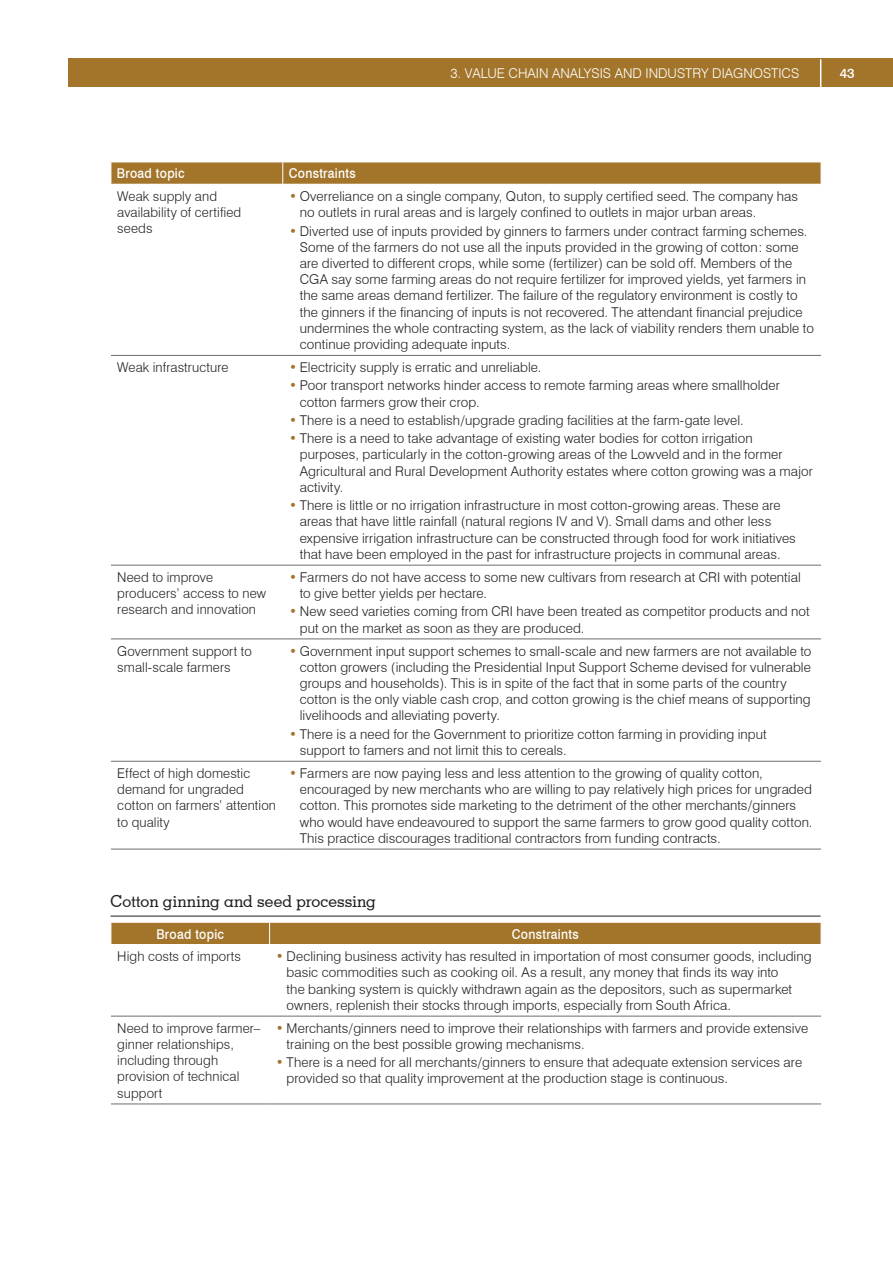
<style>
.page{position:relative;width:893px;height:1263px;background:#fff}
.page>*{position:absolute;margin:0;border:0;box-sizing:border-box;transform-origin:0 0}
.t1{font:500 16.5px "Geometric Slab 703 BT";letter-spacing:.005em;color:#231f20;scale:.96 1}
.t2{font:300 13.5px/16.2px "Swiss 721 BT";letter-spacing:.005em;color:#231f20}
.t3{font:300 13.5px "Swiss 721 BT";color:#fff}
.t4{font:500 13.5px "Swiss 721 BT";letter-spacing:.025em;color:#fff;scale:.9 1}
.t5{font:500 13.5px "Swiss 721 BT";letter-spacing:.025em;color:#fff}
.s1{font-weight:500;color:#a2752b}
</style>
<div class="page">
<div style="left:68px;top:58px;width:825px;height:29px;background:#a2752b"></div>
<svg style="left:820px;top:59px;width:1px;height:28px"></svg>
<hr style="left:111px;top:916px;width:710px;height:1px;background:#231f20">
<svg style="left:111px;top:354px;width:710px;height:495px"></svg>
<hr style="left:111px;top:355px;width:172px;height:1px;background:#6d6e71">
<hr style="left:283px;top:355px;width:538px;height:1px;background:#6d6e71">
<hr style="left:111px;top:565px;width:172px;height:1px;background:#6d6e71">
<hr style="left:283px;top:565px;width:538px;height:1px;background:#6d6e71">
<hr style="left:111px;top:639px;width:172px;height:1px;background:#6d6e71">
<hr style="left:283px;top:639px;width:538px;height:1px;background:#6d6e71">
<hr style="left:111px;top:761px;width:172px;height:1px;background:#6d6e71">
<hr style="left:283px;top:761px;width:538px;height:1px;background:#6d6e71">
<hr style="left:111px;top:849px;width:172px;height:1px;background:#6d6e71">
<hr style="left:283px;top:849px;width:538px;height:1px;background:#6d6e71">
<svg style="left:111px;top:162px;width:710px;height:22px;background:#a57932"></svg>
<svg style="left:111px;top:1015px;width:710px;height:89px"></svg>
<hr style="left:111px;top:1016px;width:159px;height:1px;background:#6d6e71">
<hr style="left:270px;top:1016px;width:551px;height:1px;background:#6d6e71">
<hr style="left:111px;top:1104px;width:159px;height:1px;background:#6d6e71">
<hr style="left:270px;top:1104px;width:551px;height:1px;background:#6d6e71">
<div style="left:111px;top:922px;width:710px;height:22px;background:#a2752b"></div>
<p class="t3" style="left:451px;top:65px;width:350px">3. VALUE CHAIN ANALYSIS AND INDUSTRY DIAGNOSTICS</p>
<p class="t5" style="left:840px;top:65px;width:17px">43</p>
<p class="t4" style="left:117px;top:165px;width:77px">Broad topic</p>
<p class="t4" style="left:289px;top:165px;width:76px">Constraints</p>
<p class="t2" style="left:117px;top:188px;width:125px">Weak supply and availability of certified seeds</p>
<p class="t2" style="left:300px;top:188px;width:500px;text-indent:-11px"><span class="s1">•</span> Overreliance on a single company, Quton, to supply certified seed. The company has no outlets in rural areas and is largely confined to outlets in major urban areas.</p>
<p class="t2" style="left:300px;top:223px;width:516px;text-indent:-11px"><span class="s1">•</span> Diverted use of inputs provided by ginners to farmers under contract farming schemes.<br>Some of the farmers do not use all the inputs provided in the growing of cotton: some are diverted to different crops, while some (fertilizer) can be sold off. Members of the CGA say some farming areas do not require fertilizer for improved yields, yet farmers in the same areas demand fertilizer. The failure of the regulatory environment is costly to the ginners if the financing of inputs is not recovered. The attendant financial prejudice undermines the whole contracting system, as the lack of viability renders them unable to continue providing adequate inputs.</p>
<p class="t2" style="left:117px;top:359px;width:113px">Weak infrastructure</p>
<p class="t2" style="left:289px;top:359px;width:254px"><span class="s1">•</span> Electricity supply is erratic and unreliable.</p>
<p class="t2" style="left:300px;top:377px;width:482px;text-indent:-11px"><span class="s1">•</span> Poor transport networks hinder access to remote farming areas where smallholder cotton farmers grow their crop.</p>
<p class="t2" style="left:289px;top:412px;width:456px"><span class="s1">•</span> There is a need to establish/upgrade grading facilities at the farm-gate level.</p>
<p class="t2" style="left:300px;top:430px;width:515px;text-indent:-11px"><span class="s1">•</span> There is a need to take advantage of existing water bodies for cotton irrigation purposes, particularly in the cotton-growing areas of the Lowveld and in the former Agricultural and Rural Development Authority estates where cotton growing was a major activity.</p>
<p class="t2" style="left:300px;top:497px;width:498px;text-indent:-11px"><span class="s1">•</span> There is little or no irrigation infrastructure in most cotton-growing areas. These are areas that have little rainfall (natural regions IV and V). Small dams and other less expensive irrigation infrastructure can be constructed through food for work initiatives that have been employed in the past for infrastructure projects in communal areas.</p>
<p class="t2" style="left:117px;top:569px;width:150px">Need to improve producers’ access to new research and innovation</p>
<p class="t2" style="left:300px;top:569px;width:503px;text-indent:-11px"><span class="s1">•</span> Farmers do not have access to some new cultivars from research at CRI with potential to give better yields per hectare.</p>
<p class="t2" style="left:300px;top:603px;width:511px;text-indent:-11px"><span class="s1">•</span> New seed varieties coming from CRI have been treated as competitor products and not put on the market as soon as they are produced.</p>
<p class="t2" style="left:117px;top:642px;width:136px">Government support to small-scale farmers</p>
<p class="t2" style="left:300px;top:642px;width:513px;text-indent:-11px"><span class="s1">•</span> Government input support schemes to small-scale and new farmers are not available to cotton growers (including the Presidential Input Support Scheme devised for vulnerable groups and households). This is in spite of the fact that in some parts of the country cotton is the only viable cash crop, and cotton growing is the chief means of supporting livelihoods and alleviating poverty.</p>
<p class="t2" style="left:300px;top:726px;width:469px;text-indent:-11px"><span class="s1">•</span> There is a need for the Government to prioritize cotton farming in providing input support to famers and not limit this to cereals.</p>
<p class="t2" style="left:117px;top:765px;width:160px">Effect of high domestic demand for ungraded cotton on farmers’ attention to quality</p>
<p class="t2" style="left:300px;top:765px;width:514px;text-indent:-11px"><span class="s1">•</span> Farmers are now paying less and less attention to the growing of quality cotton, encouraged by new merchants who are willing to pay relatively high prices for ungraded cotton. This promotes side marketing to the detriment of the other merchants/ginners who would have endeavoured to support the same farmers to grow good quality cotton.<br>This practice discourages traditional contractors from funding contracts.</p>
<p class="t1" style="left:111px;top:891px;width:278px">Cotton ginning and seed processing</p>
<p class="t4" style="left:156px;top:925px;width:77px">Broad topic</p>
<p class="t4" style="left:512px;top:925px;width:76px">Constraints</p>
<p class="t2" style="left:117px;top:948px;width:125px">High costs of imports</p>
<p class="t2" style="left:287px;top:948px;width:527px;text-indent:-11px"><span class="s1">•</span> Declining business activity has resulted in importation of most consumer goods, including basic commodities such as cooking oil. As a result, any money that finds its way into<br>the banking system is quickly withdrawn again as the depositors, such as supermarket owners, replenish their stocks through imports, especially from South Africa.</p>
<p class="t2" style="left:117px;top:1020px;width:145px">Need to improve farmer– ginner relationships, including through provision of technical support</p>
<p class="t2" style="left:287px;top:1020px;width:523px;text-indent:-11px"><span class="s1">•</span> Merchants/ginners need to improve their relationships with farmers and provide extensive training on the best possible growing mechanisms.</p>
<p class="t2" style="left:287px;top:1054px;width:517px;text-indent:-11px"><span class="s1">•</span> There is a need for all merchants/ginners to ensure that adequate extension services are provided so that quality improvement at the production stage is continuous.</p>
</div>
